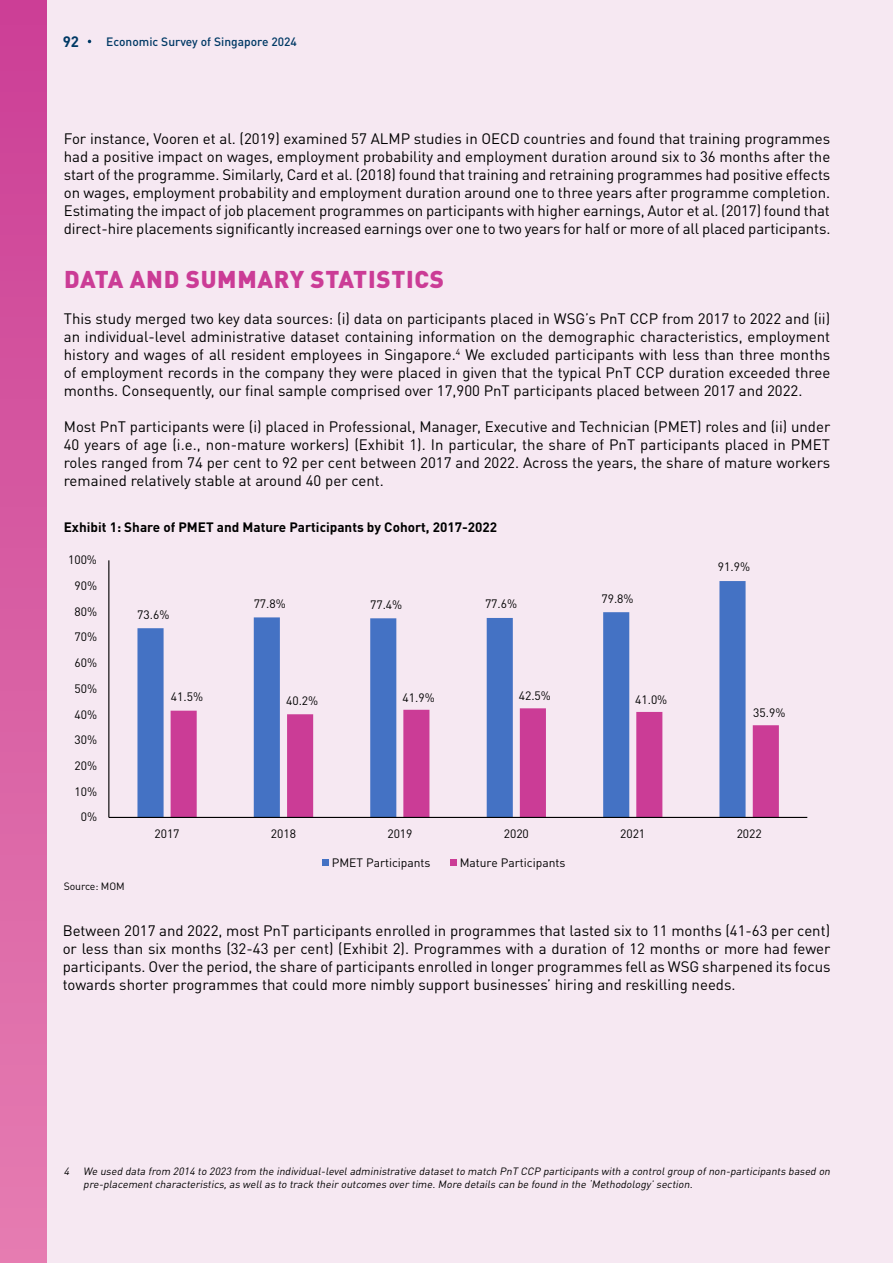
<style>
.page{position:relative;width:893px;height:1263px;background:#f6e8f2}
.page>*{position:absolute;margin:0;border:0;box-sizing:border-box;transform-origin:0 0}
.t1{font:900 24px "DIN Pro";letter-spacing:.03em;color:#cb3c96}
.t2{font:15px/18px "DIN Pro";color:#000;text-align:justify}
.t3{font:700 15px "DIN Pro";color:#003965}
.t4{font:700 13.5px "DIN Pro";color:#000}
.t5{font:12px "DIN Pro";color:#000}
.t6{font:500 12px "DIN Pro";color:#003965}
.t7{font:italic 10.5px/12.6px "DIN Pro";color:#000}
.t8{font:10.5px "DIN Pro";letter-spacing:-.01em;color:#000}
</style>
<div class="page">
<svg style="left:137px;top:581px;width:609px;height:236px"></svg>
<svg style="left:171px;top:708px;width:608px;height:109px"></svg>
<hr style="left:108px;top:560px;width:1px;height:257px;background:#000">
<hr style="left:109px;top:817px;width:698px;height:1px;background:#000">
<div style="left:322px;top:859px;width:7px;height:7px;background:#4472c4"></div>
<div style="left:450px;top:859px;width:7px;height:7px;background:#cb3c96"></div>
<div style="left:0;top:0;width:47px;height:1263px;background:linear-gradient(to bottom,#cb3f96,#e57db1)"></div>
<p class="t3" style="left:63px;top:29px;width:18px">92</p>
<p class="t6" style="left:106px;top:32px;width:192px">Economic Survey of Singapore 2024</p>
<p class="t2" style="left:64px;top:128px;width:768px">For instance, Vooren et al. (2019) examined 57 ALMP studies in OECD countries and found that training programmes had a positive impact on wages, employment probability and employment duration around six to 36 months after the start of the programme. Similarly, Card et al. (2018) found that training and retraining programmes had positive effects on wages, employment probability and employment duration around one to three years after programme completion.<br>Estimating the impact of job placement programmes on participants with higher earnings, Autor et al. (2017) found that direct-hire placements significantly increased earnings over one to two years for half or more of all placed participants.</p>
<h1 class="t1" style="left:64px;top:259px;width:382px">DATA AND SUMMARY STATISTICS</h1>
<p class="t2" style="left:64px;top:308px;width:768px">This study merged two key data sources: (i) data on participants placed in WSG’s PnT CCP from 2017 to 2022 and (ii) an individual-level administrative dataset containing information on the demographic characteristics, employment history and wages of all resident employees in Singapore.<sup>4</sup> We excluded participants with less than three months of employment records in the company they were placed in given that the typical PnT CCP duration exceeded three months. Consequently, our final sample comprised over 17,900 PnT participants placed between 2017 and 2022.</p>
<p class="t2" style="left:64px;top:416px;width:768px">Most PnT participants were (i) placed in Professional, Manager, Executive and Technician (PMET) roles and (ii) under 40 years of age (i.e., non-mature workers) (Exhibit 1). In particular, the share of PnT participants placed in PMET roles ranged from 74 per cent to 92 per cent between 2017 and 2022. Across the years, the share of mature workers remained relatively stable at around 40 per cent.</p>
<p class="t4" style="left:64px;top:515px;width:435px">Exhibit 1: Share of PMET and Mature Participants by Cohort, 2017-2022</p>
<p class="t5" style="left:68px;top:552px;width:30px">100%</p>
<p class="t5" style="left:74px;top:577px;width:24px">90%</p>
<p class="t5" style="left:74px;top:603px;width:24px">80%</p>
<p class="t5" style="left:74px;top:629px;width:24px">70%</p>
<p class="t5" style="left:74px;top:655px;width:24px">60%</p>
<p class="t5" style="left:74px;top:680px;width:24px">50%</p>
<p class="t5" style="left:74px;top:706px;width:24px">40%</p>
<p class="t5" style="left:74px;top:732px;width:24px">30%</p>
<p class="t5" style="left:74px;top:757px;width:24px">20%</p>
<p class="t5" style="left:74px;top:783px;width:24px">10%</p>
<p class="t5" style="left:81px;top:809px;width:18px">0%</p>
<p class="t5" style="left:137px;top:606px;width:34px">73.6%</p>
<p class="t5" style="left:254px;top:595px;width:34px">77.8%</p>
<p class="t5" style="left:370px;top:596px;width:34px">77.4%</p>
<p class="t5" style="left:485px;top:596px;width:34px">77.6%</p>
<p class="t5" style="left:601px;top:590px;width:34px">79.8%</p>
<p class="t5" style="left:171px;top:688px;width:34px">41.5%</p>
<p class="t5" style="left:286px;top:692px;width:34px">40.2%</p>
<p class="t5" style="left:403px;top:689px;width:34px">41.9%</p>
<p class="t5" style="left:519px;top:688px;width:34px">42.5%</p>
<p class="t5" style="left:635px;top:691px;width:34px">41.0%</p>
<p class="t5" style="left:718px;top:559px;width:34px">91.9%</p>
<p class="t5" style="left:753px;top:704px;width:34px">35.9%</p>
<p class="t8" style="left:64px;top:878px;width:62px">Source: MOM</p>
<p class="t5" style="left:155px;top:826px;width:27px">2017</p>
<p class="t5" style="left:271px;top:826px;width:27px">2018</p>
<p class="t5" style="left:387px;top:826px;width:27px">2019</p>
<p class="t5" style="left:504px;top:826px;width:27px">2020</p>
<p class="t5" style="left:620px;top:826px;width:27px">2021</p>
<p class="t5" style="left:737px;top:826px;width:27px">2022</p>
<p class="t5" style="left:332px;top:854px;width:100px">PMET Participants</p>
<p class="t5" style="left:460px;top:854px;width:107px">Mature Participants</p>
<p class="t2" style="left:63px;top:920px;width:769px">Between 2017 and 2022, most PnT participants enrolled in programmes that lasted six to 11 months (41-63 per cent) or less than six months (32-43 per cent) (Exhibit 2). Programmes with a duration of 12 months or more had fewer participants. Over the period, the share of participants enrolled in longer programmes fell as WSG sharpened its focus towards shorter programmes that could more nimbly support businesses’ hiring and reskilling needs.</p>
<p class="t7" style="left:83px;top:1164px;width:751px;text-indent:-20px">4 We used data from 2014 to 2023 from the individual-leveladministrative datasetto match PnT CCP participants with a controlgroup ofnon-participants based on pre-placementcharacteristics,as wellas to track theiroutcomes overtime.More details can be found in the ‘Methodology’section.</p>
</div>
